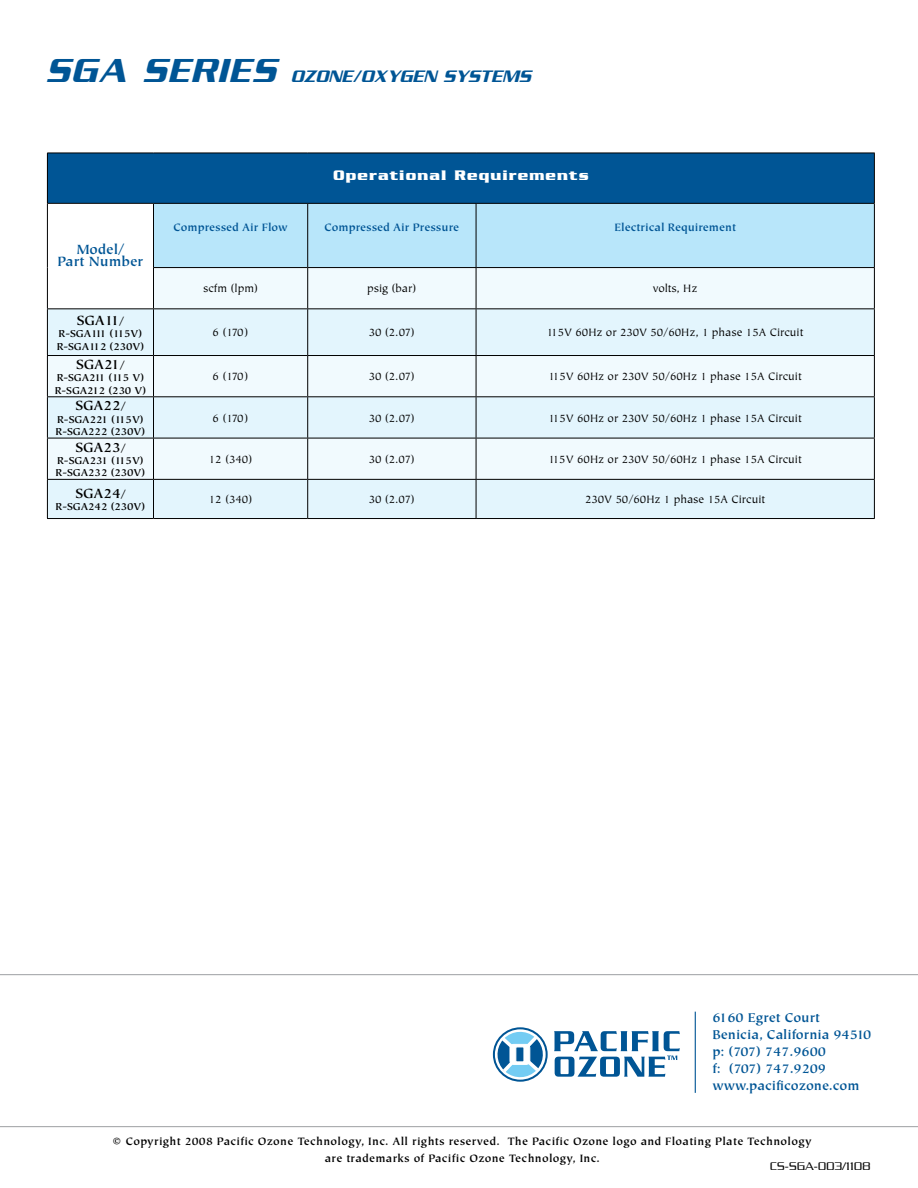
<style>
.page{position:relative;width:918px;height:1188px;background:#fff}
.page>*{position:absolute;margin:0;border:0;box-sizing:border-box;transform-origin:0 0}
.t1{font:italic 18px "Serpentine Sans ICG";letter-spacing:-.01em;color:#005595}
.t2{font:700 15px "Tiepolo";color:#000}
.t3{font:700 15px "Serpentine";letter-spacing:.075em;color:#fff}
.t4{font:700 15px/12.3px "Tiepolo";color:#005595;text-align:center}
.t5{font:700 14.25px/17.1px "Tiepolo";color:#005595}
.t6{font:12px "Tiepolo";color:#000}
.t7{font:700 12px/16.5px "Tiepolo";letter-spacing:.025em;color:#000;text-align:center}
.t8{font:700 12px "Tiepolo";color:#005595}
.t9{font:300 12px "Serpentine";letter-spacing:.025em;color:#000}
.t10{font:700 11.25px/12.3px "Tiepolo";color:#000}
.s1{font-size:36px}
.s2{font-size:12px}
.s3{font-size:15px}
</style>
<div class="page">
<div style="left:493px;top:1027px;width:55px;height:55px;border:2px solid #005595;border-radius:50%"></div>
<svg style="left:495px;top:1029px;width:50px;height:51px"></svg>
<svg style="left:554px;top:1031px;width:126px;height:46px"></svg>
<hr style="left:695px;top:1012px;width:1px;height:81px;background:#005595">
<hr style="left:0;top:974px;width:918px;height:1px;background:#9d9fa2">
<hr style="left:0;top:1126px;width:918px;height:1px;background:#9d9fa2">
<div style="left:47px;top:153px;width:827px;height:50px;background:#005595"></div>
<div style="left:154px;top:204px;width:720px;height:63px;background:#b8e6fa"></div>
<div style="left:154px;top:268px;width:720px;height:40px;background:#f1fafe"></div>
<svg style="left:48px;top:309px;width:826px;height:209px;fill:#e3f5fd"></svg>
<hr style="left:874px;top:153px;width:1px;height:50px;background:#000">
<hr style="left:47px;top:204px;width:1px;height:64px;background:#000">
<hr style="left:153px;top:204px;width:1px;height:63px;background:#000">
<hr style="left:307px;top:204px;width:1px;height:63px;background:#000">
<hr style="left:476px;top:204px;width:1px;height:63px;background:#000">
<hr style="left:874px;top:203px;width:1px;height:64px;background:#000">
<hr style="left:47px;top:268px;width:1px;height:40px;background:#000">
<hr style="left:153px;top:267px;width:155px;height:1px;background:#000">
<hr style="left:153px;top:268px;width:1px;height:40px;background:#000">
<hr style="left:308px;top:267px;width:168px;height:1px;background:#000">
<hr style="left:307px;top:268px;width:1px;height:40px;background:#000">
<hr style="left:476px;top:267px;width:399px;height:1px;background:#000">
<hr style="left:476px;top:268px;width:1px;height:40px;background:#000">
<hr style="left:874px;top:268px;width:1px;height:40px;background:#000">
<hr style="left:47px;top:308px;width:107px;height:1px;background:#000">
<hr style="left:47px;top:309px;width:1px;height:46px;background:#000">
<hr style="left:154px;top:308px;width:154px;height:1px;background:#000">
<hr style="left:153px;top:309px;width:1px;height:46px;background:#000">
<hr style="left:308px;top:308px;width:168px;height:1px;background:#000">
<hr style="left:307px;top:309px;width:1px;height:46px;background:#000">
<hr style="left:476px;top:308px;width:399px;height:1px;background:#000">
<hr style="left:476px;top:309px;width:1px;height:46px;background:#000">
<hr style="left:874px;top:309px;width:1px;height:46px;background:#000">
<hr style="left:47px;top:355px;width:107px;height:1px;background:#000">
<hr style="left:47px;top:356px;width:1px;height:40px;background:#000">
<hr style="left:154px;top:355px;width:154px;height:1px;background:#000">
<hr style="left:153px;top:356px;width:1px;height:40px;background:#000">
<hr style="left:308px;top:355px;width:168px;height:1px;background:#000">
<hr style="left:307px;top:356px;width:1px;height:40px;background:#000">
<hr style="left:476px;top:355px;width:399px;height:1px;background:#000">
<hr style="left:476px;top:356px;width:1px;height:40px;background:#000">
<hr style="left:874px;top:356px;width:1px;height:40px;background:#000">
<hr style="left:47px;top:396px;width:107px;height:1px;background:#000">
<hr style="left:47px;top:397px;width:1px;height:41px;background:#000">
<hr style="left:154px;top:396px;width:154px;height:1px;background:#000">
<hr style="left:153px;top:397px;width:1px;height:41px;background:#000">
<hr style="left:308px;top:396px;width:168px;height:1px;background:#000">
<hr style="left:307px;top:397px;width:1px;height:41px;background:#000">
<hr style="left:476px;top:396px;width:399px;height:1px;background:#000">
<hr style="left:476px;top:397px;width:1px;height:41px;background:#000">
<hr style="left:874px;top:397px;width:1px;height:41px;background:#000">
<hr style="left:47px;top:438px;width:107px;height:1px;background:#000">
<hr style="left:47px;top:438px;width:1px;height:41px;background:#000">
<hr style="left:154px;top:438px;width:154px;height:1px;background:#000">
<hr style="left:153px;top:438px;width:1px;height:41px;background:#000">
<hr style="left:308px;top:438px;width:168px;height:1px;background:#000">
<hr style="left:307px;top:438px;width:1px;height:41px;background:#000">
<hr style="left:476px;top:438px;width:399px;height:1px;background:#000">
<hr style="left:476px;top:438px;width:1px;height:41px;background:#000">
<hr style="left:874px;top:438px;width:1px;height:41px;background:#000">
<hr style="left:47px;top:479px;width:107px;height:1px;background:#000">
<hr style="left:47px;top:480px;width:1px;height:38px;background:#000">
<hr style="left:154px;top:479px;width:154px;height:1px;background:#000">
<hr style="left:153px;top:480px;width:1px;height:38px;background:#000">
<hr style="left:308px;top:479px;width:168px;height:1px;background:#000">
<hr style="left:307px;top:480px;width:1px;height:38px;background:#000">
<hr style="left:476px;top:479px;width:399px;height:1px;background:#000">
<hr style="left:476px;top:480px;width:1px;height:38px;background:#000">
<hr style="left:874px;top:480px;width:1px;height:38px;background:#000">
<hr style="left:47px;top:518px;width:107px;height:1px;background:#000">
<hr style="left:154px;top:518px;width:154px;height:1px;background:#000">
<hr style="left:308px;top:518px;width:168px;height:1px;background:#000">
<hr style="left:476px;top:518px;width:399px;height:1px;background:#000">
<hr style="left:47px;top:153px;width:107px;height:1px;background:#000">
<hr style="left:47px;top:153px;width:1px;height:50px;background:#000">
<hr style="left:154px;top:153px;width:154px;height:1px;background:#000">
<hr style="left:308px;top:153px;width:168px;height:1px;background:#000">
<hr style="left:476px;top:153px;width:399px;height:1px;background:#000">
<hr style="left:47px;top:203px;width:107px;height:1px;background:#000">
<hr style="left:154px;top:203px;width:154px;height:1px;background:#000">
<hr style="left:308px;top:203px;width:168px;height:1px;background:#000">
<hr style="left:476px;top:203px;width:398px;height:1px;background:#000">
<h1 class="t1" style="left:45px;top:66px;width:488px"><span class="s1">SGA SERIES</span> OZONE/OXYGEN SYSTEMS</h1>
<p class="t3" style="left:333px;top:166px;width:257px">Operational Requirements</p>
<p class="t4" style="left:58px;top:243px;width:87px">Model/<br>Part Number</p>
<p class="t8" style="left:174px;top:221px;width:116px">Compressed Air Flow</p>
<p class="t8" style="left:325px;top:221px;width:136px">Compressed Air Pressure</p>
<p class="t8" style="left:614px;top:221px;width:123px">Electrical Requirement</p>
<p class="t6" style="left:203px;top:282px;width:57px">scfm (lpm)</p>
<p class="t6" style="left:367px;top:282px;width:51px">psig (bar)</p>
<p class="t6" style="left:653px;top:282px;width:46px">volts, Hz</p>
<p class="t2" style="left:77px;top:312px;width:49px">SGA11<span class="s2">/</span></p>
<p class="t10" style="left:57px;top:328px;width:89px">R-SGA111 (115V)<br>R-SGA112 (230V)</p>
<p class="t6" style="left:213px;top:326px;width:38px">6 (170)</p>
<p class="t6" style="left:369px;top:326px;width:48px">30 (2.07)</p>
<p class="t6" style="left:547px;top:326px;width:258px">115V 60Hz or 230V 50/60Hz, 1 phase 15A Circuit</p>
<p class="t2" style="left:76px;top:356px;width:50px">SGA21<span class="s2">/</span></p>
<p class="t10" style="left:55px;top:372px;width:93px">R-SGA211 (115 V)<br>R-SGA212 (230 V)</p>
<p class="t6" style="left:213px;top:370px;width:38px">6 (170)</p>
<p class="t6" style="left:369px;top:370px;width:48px">30 (2.07)</p>
<p class="t6" style="left:549px;top:370px;width:255px">115V 60Hz or 230V 50/60Hz 1 phase 15A Circuit</p>
<p class="t2" style="left:75px;top:398px;width:52px">SGA22<span class="s2">/</span></p>
<p class="t10" style="left:56px;top:413px;width:91px">R-SGA221 (115V)<br>R-SGA222 (230V)</p>
<p class="t6" style="left:213px;top:411px;width:38px">6 (170)</p>
<p class="t6" style="left:369px;top:411px;width:48px">30 (2.07)</p>
<p class="t6" style="left:549px;top:411px;width:255px">115V 60Hz or 230V 50/60Hz 1 phase 15A Circuit</p>
<p class="t2" style="left:75px;top:439px;width:52px">SGA23<span class="s2">/</span></p>
<p class="t10" style="left:56px;top:455px;width:91px">R-SGA231 (115V)<br>R-SGA232 (230V)</p>
<p class="t6" style="left:209px;top:453px;width:45px">12 (340)</p>
<p class="t6" style="left:369px;top:453px;width:48px">30 (2.07)</p>
<p class="t6" style="left:549px;top:453px;width:255px">115V 60Hz or 230V 50/60Hz 1 phase 15A Circuit</p>
<p class="t2" style="left:75px;top:485px;width:52px">SGA24<span class="s2">/</span></p>
<p class="t10" style="left:56px;top:501px;width:91px">R-SGA242 (230V)</p>
<p class="t6" style="left:209px;top:493px;width:45px">12 (340)</p>
<p class="t6" style="left:369px;top:493px;width:48px">30 (2.07)</p>
<p class="t6" style="left:585px;top:493px;width:182px">230V 50/60Hz 1 phase 15A Circuit</p>
<p class="t5" style="left:712px;top:1009px;width:161px">6160 Egret Court<br>Benicia, California 94510 p: (707) 747.9600<br>f: (707) 747.9209 www.pacificozone.com</p>
<p class="t7" style="left:113px;top:1133px;width:700px"><span class="s3">©</span> Copyright 2008 Pacific Ozone Technology, Inc. All rights reserved. The Pacific Ozone logo and Floating Plate Technology are trademarks of Pacific Ozone Technology, Inc.</p>
<p class="t9" style="left:770px;top:1160px;width:102px">CS-SGA-003/1108</p>
</div>
